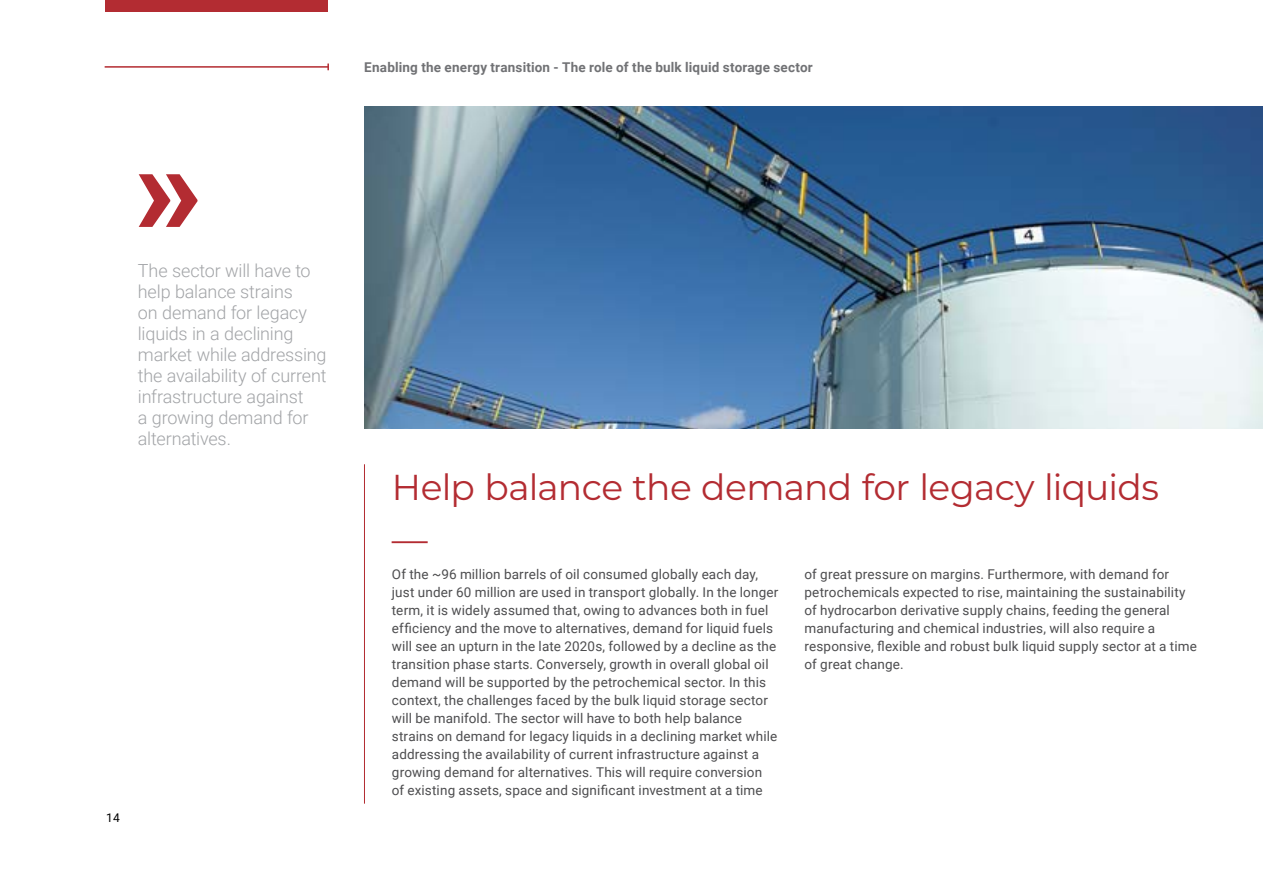
<style>
.page{position:relative;width:1263px;height:893px;background:#fff}
.page>*{position:absolute;margin:0;border:0;box-sizing:border-box;transform-origin:0 0}
.t1{font:900 135px "Roboto";color:#b32c32}
.t2{font:36px/52.2px "Montserrat";letter-spacing:-.02em;color:#b32c32}
.t3{font:300 18px/21px "Roboto";letter-spacing:-.01em;color:#a2a4a7}
.t4{font:13.5px/18px "Roboto";letter-spacing:.01em;color:#4d4d4f}
.t5{font:700 13.5px "Roboto";letter-spacing:.015em;color:#717275}
.t6{font:12px "Roboto";color:#000}
</style>
<div class="page">
<img style="left:364px;top:106px;width:899px;height:322px">
<hr style="left:105px;top:66px;width:223px;height:2px;background:#b32c32">
<svg style="left:327px;top:64px;width:2px;height:6px"></svg>
<hr style="left:364px;top:464px;width:1px;height:340px;background:#b32c32">
<div style="left:105px;top:0;width:223px;height:12px;background:#b32c32"></div>
<p class="t5" style="left:364px;top:57px;width:450px">Enabling the energy transition - The role of the bulk liquid storage sector</p>
<h1 class="t1" style="left:134px;top:92px;width:71px">»</h1>
<h3 class="t3" style="left:138px;top:259px;width:190px">The sector will have to help balance strains<br>on demand for legacy liquids in a declining market while addressing the availability of current infrastructure against<br>a growing demand for alternatives.</h3>
<p class="t6" style="left:106px;top:809px;width:15px">14</p>
<h2 class="t2" style="left:392px;top:459px;width:769px">Help balance the demand for legacy liquids —</h2>
<p class="t4" style="left:392px;top:564px;width:388px">Of the ~96 million barrels of oil consumed globally each day, just under 60 million are used in transport globally. In the longer term, it is widely assumed that, owing to advances both in fuel efficiency and the move to alternatives, demand for liquid fuels will see an upturn in the late 2020s, followed by a decline as the transition phase starts. Conversely, growth in overall global oil demand will be supported by the petrochemical sector. In this context, the challenges faced by the bulk liquid storage sector will be manifold. The sector will have to both help balance strains on demand for legacy liquids in a declining market while addressing the availability of current infrastructure against a growing demand for alternatives. This will require conversion<br>of existing assets, space and significant investment at a time</p>
<p class="t4" style="left:804px;top:564px;width:394px">of great pressure on margins. Furthermore, with demand for petrochemicals expected to rise, maintaining the sustainability of hydrocarbon derivative supply chains, feeding the general manufacturing and chemical industries, will also require a responsive, flexible and robust bulk liquid supply sector at a time of great change.</p>
</div>
